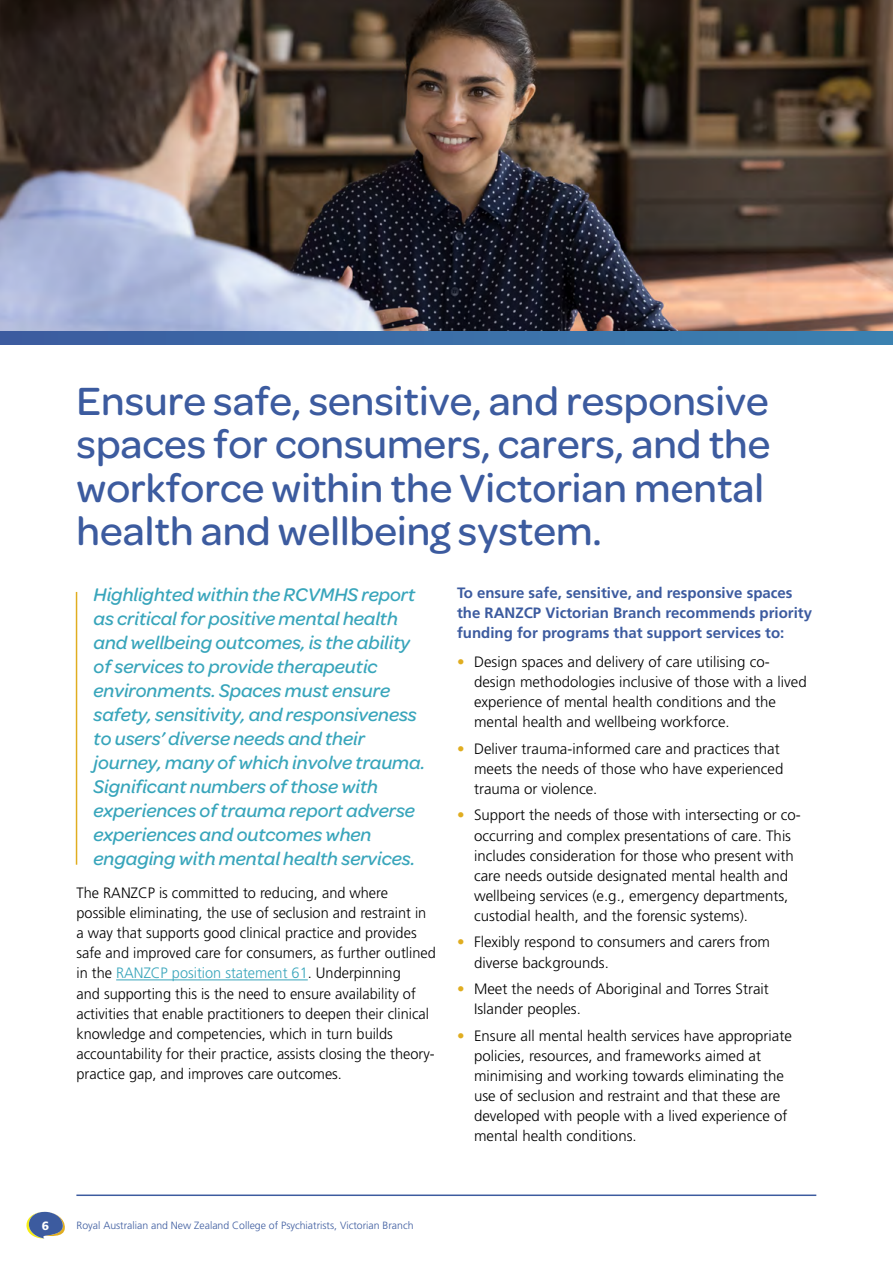
<style>
.page{position:relative;width:893px;height:1263px;background:#fff}
.page>*{position:absolute;margin:0;border:0;box-sizing:border-box;transform-origin:0 0}
.t1{font:500 42px/43.5px "Omnes";color:#3c5b9f}
.t2{font:italic 500 19.5px/24px "Omnes";color:#38a5bb}
.t3{font:300 15px/20.1px "Frutiger LT Std";color:#000}
.t4{font:700 15px/20.1px "Frutiger LT Std";color:#3c5b9f}
.t5{font:900 12px "Frutiger LT Std";color:#fff}
.t6{font:300 10.5px "Frutiger LT Std";color:#3c5b9f}
.s1{color:#38a5bb}
.s2{color:#e0ad20}
</style>
<div class="page">
<img style="left:0;top:0;width:893px;height:332px">
<hr style="left:76px;top:592px;width:1px;height:273px;background:#e0ad20">
<hr style="left:116px;top:979px;width:192px;height:1px;background:#38a5bb">
<svg style="left:0;top:332px;width:893px;height:13px;background:#3b6ea7"></svg>
<hr style="left:76px;top:1194px;width:740px;height:2px;background:#3c5b9f">
<svg style="left:26px;top:1211px;width:39px;height:28px"></svg>
<h1 class="t1" style="left:77px;top:379px;width:695px">Ensure safe, sensitive, and responsive spaces for consumers, carers, and the workforce within the Victorian mental health and wellbeing system.</h1>
<p class="t2" style="left:94px;top:583px;width:333px">Highlighted within the RCVMHS report as critical for positive mental health and wellbeing outcomes, is the ability of services to provide therapeutic environments. Spaces must ensure safety, sensitivity, and responsiveness to users’ diverse needs and their journey, many of which involve trauma.<br>Significant numbers of those with experiences of trauma report adverse experiences and outcomes when engaging with mental health services.</p>
<p class="t3" style="left:77px;top:883px;width:361px">The RANZCP is committed to reducing, and where possible eliminating, the use of seclusion and restraint in a way that supports good clinical practice and provides safe and improved care for consumers, as further outlined in the <span class="s1">RANZCP position statement 61</span>. Underpinning<br>and supporting this is the need to ensure availability of activities that enable practitioners to deepen their clinical knowledge and competencies, which in turn builds accountability for their practice, assists closing the theory&shy;practice gap, and improves care outcomes.</p>
<p class="t4" style="left:457px;top:583px;width:356px">To ensure safe, sensitive, and responsive spaces the RANZCP Victorian Branch recommends priority funding for programs that support services to:</p>
<p class="t3" style="left:474px;top:652px;width:334px;text-indent:-17px"><span class="s2">•</span> Design spaces and delivery of care utilising co&shy;design methodologies inclusive of those with a lived experience of mental health conditions and the mental health and wellbeing workforce.</p>
<p class="t3" style="left:474px;top:739px;width:311px;text-indent:-17px"><span class="s2">•</span> Deliver trauma-informed care and practices that meets the needs of those who have experienced trauma or violence.</p>
<p class="t3" style="left:474px;top:805px;width:328px;text-indent:-17px"><span class="s2">•</span> Support the needs of those with intersecting or co&shy;occurring and complex presentations of care. This includes consideration for those who present with care needs outside designated mental health and wellbeing services (e.g., emergency departments, custodial health, and the forensic systems).</p>
<p class="t3" style="left:474px;top:932px;width:297px;text-indent:-17px"><span class="s2">•</span> Flexibly respond to consumers and carers from diverse backgrounds.</p>
<p class="t3" style="left:474px;top:979px;width:296px;text-indent:-17px"><span class="s2">•</span> Meet the needs of Aboriginal and Torres Strait<br>Islander peoples.</p>
<p class="t3" style="left:474px;top:1025px;width:319px;text-indent:-17px"><span class="s2">•</span> Ensure all mental health services have appropriate policies, resources, and frameworks aimed at minimising and working towards eliminating the use of seclusion and restraint and that these are developed with people with a lived experience of mental health conditions.</p>
<p class="t5" style="left:42px;top:1218px;width:9px">6</p>
<p class="t6" style="left:77px;top:1219px;width:338px">Royal Australian and New Zealand College of Psychiatrists, Victorian Branch</p>
</div>
